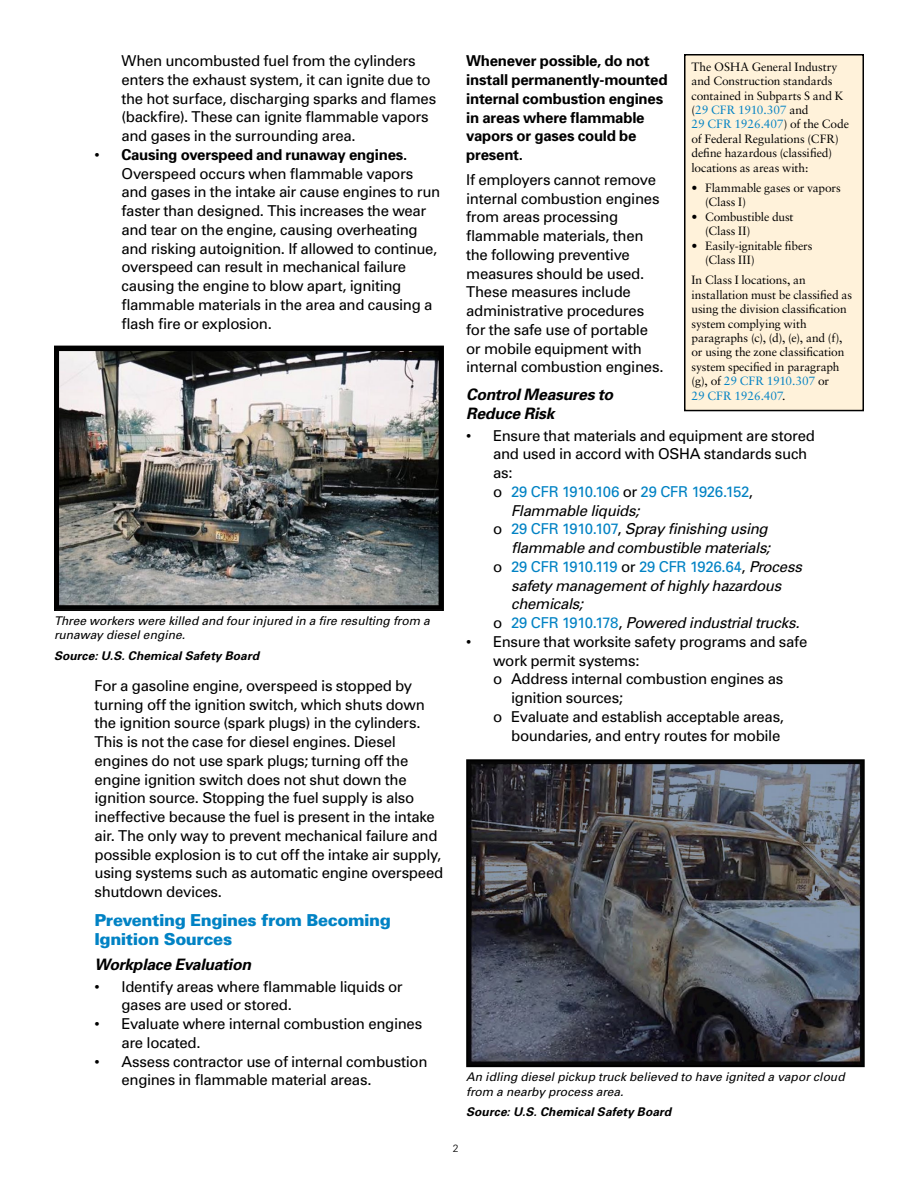
<style>
.page{position:relative;width:918px;height:1188px;background:#fff}
.page>*{position:absolute;margin:0;border:0;box-sizing:border-box;transform-origin:0 0}
.t1{font:900 16.5px/18.8px "Univers";letter-spacing:-.025em;color:#0082c4}
.t2{font:italic 700 15.75px/18.8px "Univers";letter-spacing:-.02em;color:#000}
.t3{font:15px/18.8px "Univers";letter-spacing:-.02em;color:#000}
.t4{font:italic 15px "Univers";letter-spacing:-.025em;color:#000}
.t5{font:700 15px/18.8px "Univers";letter-spacing:-.015em;color:#000}
.t6{font:15px "Univers";letter-spacing:-.025em;color:#0082c4}
.t7{font:12px/14.4px "Sabon";letter-spacing:-.01em;color:#000}
.t8{font:italic 12px/14.2px "Univers";color:#000}
.t9{font:italic 700 12px "Univers";letter-spacing:.01em;color:#000}
.t10{font:300 10.5px "Univers";color:#000}
.s1{font-weight:700}
.s2{color:#000}
.s3{font-style:normal}
.s4{font-style:normal;color:#0082c4}
.s5{font-style:italic;color:#000}
.s6{color:#0082c4}
</style>
<div class="page">
<img style="left:57px;top:349px;width:384px;height:259px">
<div style="left:54px;top:346px;width:390px;height:265px;border:2px solid #000"></div>
<div style="left:685px;top:55px;width:178px;height:356px;background:#fff2da"></div>
<div style="left:684px;top:54px;width:180px;height:357px;border:2px solid #000"></div>
<img style="left:469px;top:762px;width:393px;height:302px">
<div style="left:466px;top:759px;width:399px;height:308px;border:2px solid #000"></div>
<p class="t3" style="left:122px;top:51px;width:316px">When uncombusted fuel from the cylinders enters the exhaust system, it can ignite due to the hot surface, discharging sparks and flames (backfire). These can ignite flammable vapors and gases in the surrounding area.</p>
<p class="t3" style="left:122px;top:145px;width:320px;text-indent:-27px">• <span class="s1">Causing overspeed and runaway engines.<br></span>Overspeed occurs when flammable vapors and gases in the intake air cause engines to run faster than designed. This increases the wear and tear on the engine, causing overheating and risking autoignition. If allowed to continue, overspeed can result in mechanical failure causing the engine to blow apart, igniting flammable materials in the area and causing a flash fire or explosion.</p>
<p class="t8" style="left:54px;top:614px;width:377px">Three workers were killed and four injured in a fire resulting from a runaway diesel engine.</p>
<p class="t9" style="left:54px;top:648px;width:207px">Source: U.S. Chemical Safety Board</p>
<p class="t3" style="left:94px;top:676px;width:350px">For a gasoline engine, overspeed is stopped by turning off the ignition switch, which shuts down the ignition source (spark plugs) in the cylinders.<br>This is not the case for diesel engines. Diesel engines do not use spark plugs; turning off the engine ignition switch does not shut down the ignition source. Stopping the fuel supply is also ineffective because the fuel is present in the intake air. The only way to prevent mechanical failure and possible explosion is to cut off the intake air supply, using systems such as automatic engine overspeed shutdown devices.</p>
<p class="t1" style="left:94px;top:911px;width:298px">Preventing Engines from Becoming<br>Ignition Sources</p>
<p class="t2" style="left:94px;top:954px;width:158px">Workplace Evaluation</p>
<p class="t3" style="left:121px;top:977px;width:283px;text-indent:-27px">• Identify areas where flammable liquids or gases are used or stored.</p>
<p class="t3" style="left:122px;top:1014px;width:302px;text-indent:-27px">• Evaluate where internal combustion engines are located.</p>
<p class="t3" style="left:122px;top:1052px;width:308px;text-indent:-27px">• Assess contractor use of internal combustion engines in flammable material areas.</p>
<p class="t5" style="left:466px;top:51px;width:203px">Whenever possible, do not install permanently-mounted internal combustion engines in areas where flammable vapors or gases could be present.</p>
<p class="t3" style="left:466px;top:170px;width:199px">If employers cannot remove internal combustion engines from areas processing flammable materials, then the following preventive measures should be used.<br>These measures include administrative procedures for the safe use of portable or mobile equipment with internal combustion engines.</p>
<p class="t2" style="left:466px;top:385px;width:149px">Control Measures to<br>Reduce Risk</p>
<p class="t3" style="left:466px;top:426px;width:350px">• Ensure that materials and equipment are stored</p>
<p class="t3" style="left:493px;top:444px;width:316px">and used in accord with OSHA standards such</p>
<p class="t3" style="left:493px;top:463px;width:21px">as:</p>
<p class="t6" style="left:493px;top:482px;width:261px"><span class="s2">o</span> 29 CFR 1910.106 <span class="s2">or</span> 29 CFR 1926.152<span class="s2">,</span></p>
<p class="t4" style="left:511px;top:501px;width:129px">Flammable liquids;</p>
<p class="t4" style="left:493px;top:520px;width:276px"><span class="s3">o</span> <span class="s4">29 CFR 1910.107</span><span class="s3">,</span> Spray finishing using</p>
<p class="t4" style="left:511px;top:538px;width:260px">flammable and combustible materials;</p>
<p class="t6" style="left:493px;top:557px;width:310px"><span class="s2">o</span> 29 CFR 1910.119 <span class="s2">or</span> 29 CFR 1926.64<span class="s2">,</span> <span class="s5">Process</span></p>
<p class="t4" style="left:511px;top:576px;width:272px">safety management of highly hazardous</p>
<p class="t4" style="left:511px;top:595px;width:73px">chemicals;</p>
<p class="t4" style="left:493px;top:613px;width:308px"><span class="s3">o</span> <span class="s4">29 CFR 1910.178</span><span class="s3">,</span> Powered industrial trucks.</p>
<p class="t3" style="left:466px;top:632px;width:343px">• Ensure that worksite safety programs and safe</p>
<p class="t3" style="left:493px;top:651px;width:148px">work permit systems:</p>
<p class="t3" style="left:493px;top:669px;width:292px">o Address internal combustion engines as</p>
<p class="t3" style="left:511px;top:688px;width:113px">ignition sources;</p>
<p class="t3" style="left:493px;top:707px;width:292px">o Evaluate and establish acceptable areas,</p>
<p class="t3" style="left:511px;top:726px;width:271px">boundaries, and entry routes for mobile</p>
<p class="t7" style="left:692px;top:59px;width:159px">The OSHA General Industry and Construction standards contained in Subparts S and K (<span class="s6">29 CFR 1910.307</span> and<br><span class="s6">29 CFR 1926.407</span>) of the Code of Federal Regulations (CFR) define hazardous (classified) locations as areas with:</p>
<p class="t7" style="left:705px;top:180px;width:137px;text-indent:-14px">• Flammable gases or vapors (Class I)</p>
<p class="t7" style="left:705px;top:209px;width:90px;text-indent:-14px">• Combustible dust (Class II)</p>
<p class="t7" style="left:705px;top:238px;width:109px;text-indent:-14px">• Easily-ignitable fibers (Class III)</p>
<p class="t7" style="left:692px;top:273px;width:162px">In Class I locations, an installation must be classified as using the division classification system complying with paragraphs (c), (d), (e), and (f), or using the zone classification system specified in paragraph (g), of <span class="s6">29 CFR 1910.307</span> or<br><span class="s6">29 CFR 1926.407</span>.</p>
<p class="t8" style="left:466px;top:1070px;width:380px">An idling diesel pickup truck believed to have ignited a vapor cloud from a nearby process area.</p>
<p class="t9" style="left:466px;top:1104px;width:207px">Source: U.S. Chemical Safety Board</p>
<p class="t10" style="left:453px;top:1142px;width:7px">2</p>
</div>
